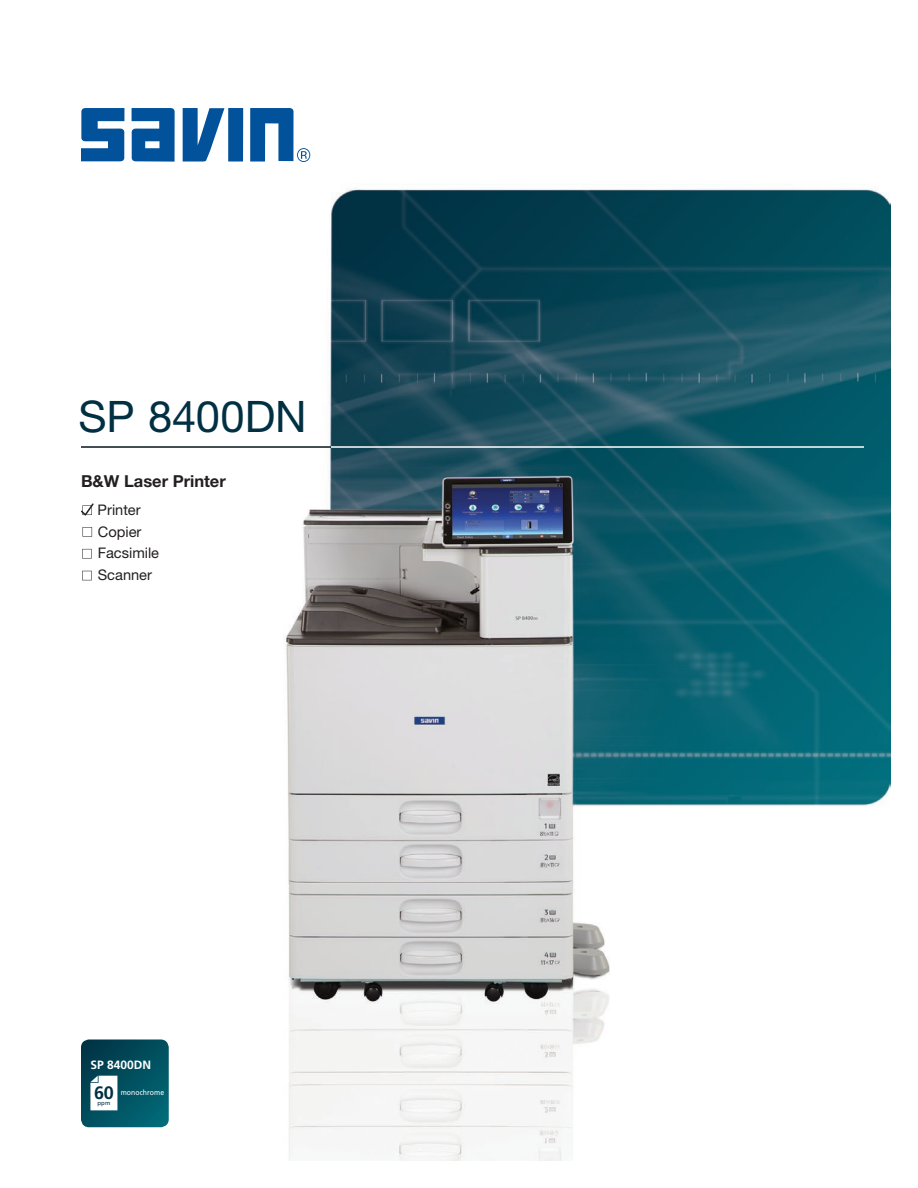
<style>
.page{position:relative;width:918px;height:1188px;background:#fff}
.page>*{position:absolute;margin:0;border:0;box-sizing:border-box;transform-origin:0 0}
.t1{font:43.5px "Helvetica Neue LT Std";color:#003042}
.t2{font:700 18px "Frutiger LT Std";color:#003042}
.t3{font:700 16.5px "Helvetica Neue LT Std";color:#231f20}
.t4{font:14.7px "Helvetica Neue LT Std";color:#231f20}
.t5{font:700 12px "Frutiger LT Std";color:#fff}
.t6{font:7.5px "Frutiger LT Std";letter-spacing:.01em;color:#fff;scale:.92 1}
.t7{font:6px "Frutiger LT Std";color:#003042}
</style>
<div class="page">
<img style="left:82px;top:108px;width:809px;height:1053px">
<hr style="left:81px;top:446px;width:250px;height:2px;background:#08151e">
<hr style="left:331px;top:446px;width:533px;height:2px;background:#fff">
<svg style="left:81px;top:108px;width:44px;height:54px;background:#3374ae"></svg>
<svg style="left:183px;top:108px;width:41px;height:54px"></svg>
<div style="left:228px;top:108px;width:15px;height:54px;background:#01529b"></div>
<svg style="left:131px;top:108px;width:44px;height:54px;background:#2b6eab"></svg>
<svg style="left:250px;top:108px;width:60px;height:54px"></svg>
<svg style="left:81px;top:503px;width:13px;height:13px"></svg>
<svg style="left:83px;top:527px;width:9px;height:10px"></svg>
<svg style="left:82px;top:549px;width:10px;height:10px"></svg>
<svg style="left:82px;top:571px;width:10px;height:9px"></svg>
<svg style="left:422px;top:603px;width:9px;height:9px"></svg>
<svg style="left:81px;top:1040px;width:88px;height:87px;background:#216573"></svg>
<p class="t1" style="left:78px;top:390px;width:230px">SP 8400DN</p>
<p class="t3" style="left:81px;top:470px;width:146px">B&amp;W Laser Printer</p>
<p class="t4" style="left:98px;top:501px;width:45px">Printer</p>
<p class="t4" style="left:98px;top:523px;width:45px">Copier</p>
<p class="t4" style="left:98px;top:544px;width:63px">Facsimile</p>
<p class="t4" style="left:98px;top:566px;width:56px">Scanner</p>
<p class="t5" style="left:90px;top:1057px;width:62px">SP 8400DN</p>
<p class="t7" style="left:98px;top:1099px;width:14px">ppm</p>
<p class="t2" style="left:94px;top:1083px;width:21px">60</p>
<p class="t6" style="left:121px;top:1088px;width:49px">monochrome</p>
</div>
